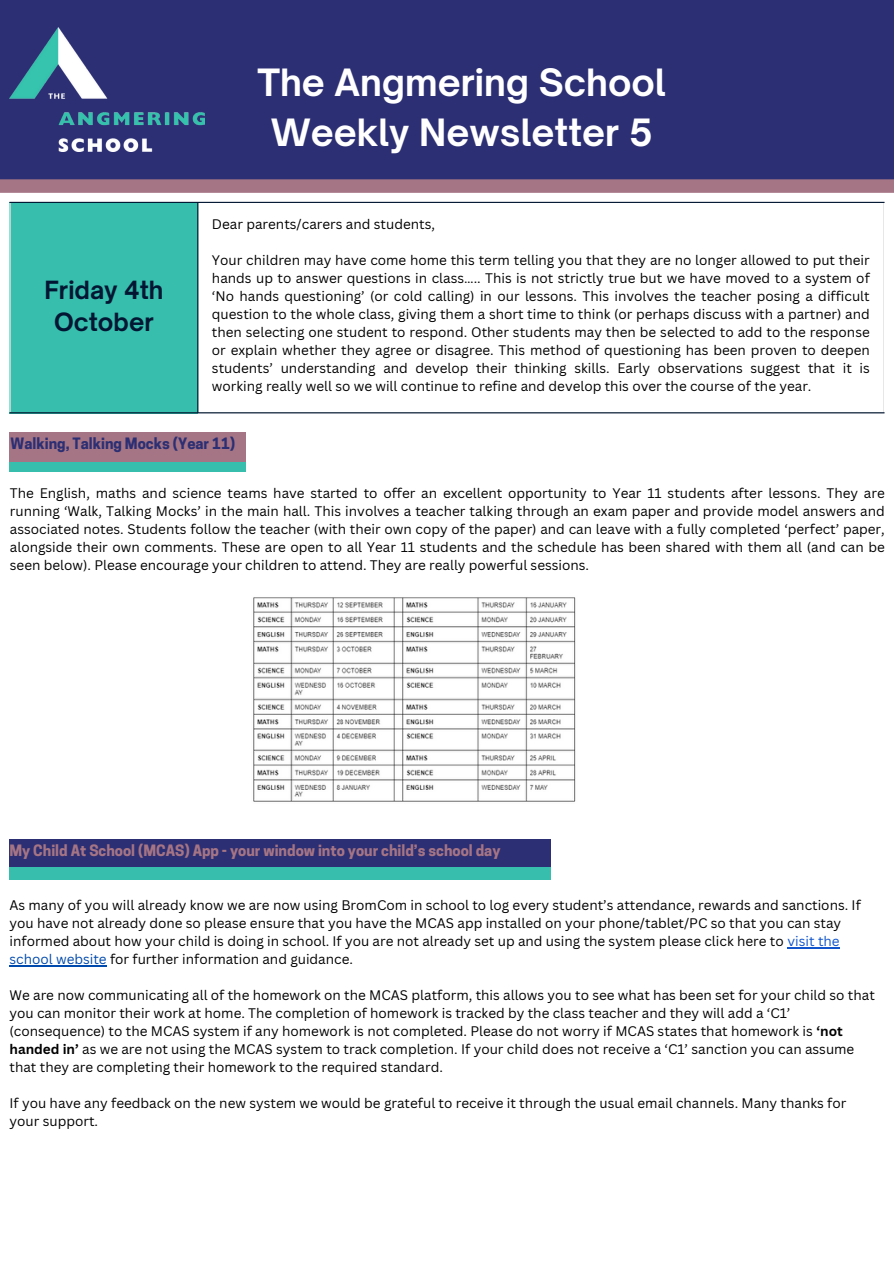
<style>
.page{position:relative;width:894px;height:1264px;background:#fff}
.page>*{position:absolute;margin:0;border:0;box-sizing:border-box;transform-origin:0 0}
.t1{font:700 36px/49.5px "Open Sauce One";color:#fff;text-align:center}
.t2{font:700 24px/32.7px "Open Sauce One";color:#001632;text-align:center}
.t3{font:700 14.7px "Cooper Hewitt";color:#a67585}
.t4{font:700 14.7px "Cooper Hewitt";color:#2c2f73}
.t5{font:13.5px/18px "Canva Sans";color:#000}
.s1{color:#15c}
.s2{color:#004aad}
.s3{font-weight:700}
</style>
<div class="page">
<div style="left:0;top:0;width:893px;height:181px;background:#2c2f73"></div>
<img style="left:10px;top:27px;width:194px;height:124px">
<div style="left:0;top:179px;width:893px;height:14px;background:#a67585"></div>
<div style="left:10px;top:202px;width:188px;height:211px;background:#38bead"></div>
<hr style="left:10px;top:203px;width:1px;height:209px;background:#fff">
<hr style="left:197px;top:203px;width:1px;height:209px;background:#001632">
<hr style="left:10px;top:202px;width:874px;height:1px;background:#001632">
<hr style="left:10px;top:412px;width:874px;height:1px;background:#001632">
<div style="left:10px;top:454px;width:236px;height:18px;background:#38bead"></div>
<div style="left:10px;top:432px;width:236px;height:29px;background:#a67585"></div>
<div style="left:10px;top:839px;width:540px;height:31px;background:#2c2f73"></div>
<div style="left:10px;top:867px;width:540px;height:12px;background:#38bead"></div>
<img style="left:253px;top:597px;width:323px;height:205px">
<hr style="left:787px;top:947px;width:52px;height:1px;background:#15c">
<hr style="left:10px;top:965px;width:97px;height:1px;background:#004aad">
<h1 class="t2" style="left:44px;top:273px;width:120px">Friday 4th<br>October</h1>
<p class="t1" style="left:257px;top:58px;width:410px">The Angmering School<br>Weekly Newsletter 5</p>
<p class="t5" style="left:212px;top:214px;width:224px">Dear parents/carers and students,</p>
<p class="t5" style="left:212px;top:250px;width:659px;text-align:justify">Your children may have come home this term telling you that they are no longer allowed to put their hands up to answer questions in class….. This is not strictly true but we have moved to a system of ‘No hands questioning’ (or cold calling) in our lessons. This involves the teacher posing a difficult question to the whole class, giving them a short time to think (or perhaps discuss with a partner) and then selecting one student to respond. Other students may then be selected to add to the response or explain whether they agree or disagree. This method of questioning has been proven to deepen students’ understanding and develop their thinking skills. Early observations suggest that it is working really well so we will continue to refine and develop this over the course of the year.</p>
<p class="t4" style="left:11px;top:438px;width:226px">Walking, Talking Mocks (Year 11)</p>
<h2 class="t5" style="left:10px;top:483px;width:876px;text-align:justify">The English, maths and science teams have started to offer an excellent opportunity to Year 11 students after lessons. They are running ‘Walk, Talking Mocks’ in the main hall. This involves a teacher talking through an exam paper and provide model answers and associated notes. Students follow the teacher (with their own copy of the paper) and can leave with a fully completed ‘perfect’ paper, alongside their own comments. These are open to all Year 11 students and the schedule has been shared with them all (and can be seen below). Please encourage your children to attend. They are really powerful sessions.</h2>
<h2 class="t3" style="left:10px;top:845px;width:492px">My Child At School (MCAS) App - your window into your child’s school day</h2>
<p class="t5" style="left:10px;top:896px;width:852px">As many of you will already know we are now using BromCom in school to log every student’s attendance, rewards and sanctions. If you have not already done so please ensure that you have the MCAS app installed on your phone/tablet/PC so that you can stay informed about how your child is doing in school. If you are not already set up and using the system please click here to <span class="s1">visit the </span><span class="s2">school website</span> for further information and guidance.</p>
<p class="t5" style="left:10px;top:986px;width:866px">We are now communicating all of the homework on the MCAS platform, this allows you to see what has been set for your child so that you can monitor their work at home. The completion of homework is tracked by the class teacher and they will add a ‘C1’ (consequence) to the MCAS system if any homework is not completed. Please do not worry if MCAS states that homework is <span class="s3">‘not handed in’</span> as we are not using the MCAS system to track completion. If your child does not receive a ‘C1’ sanction you can assume that they are completing their homework to the required standard.</p>
<p class="t5" style="left:10px;top:1094px;width:838px">If you have any feedback on the new system we would be grateful to receive it through the usual email channels. Many thanks for your support.</p>
</div>
